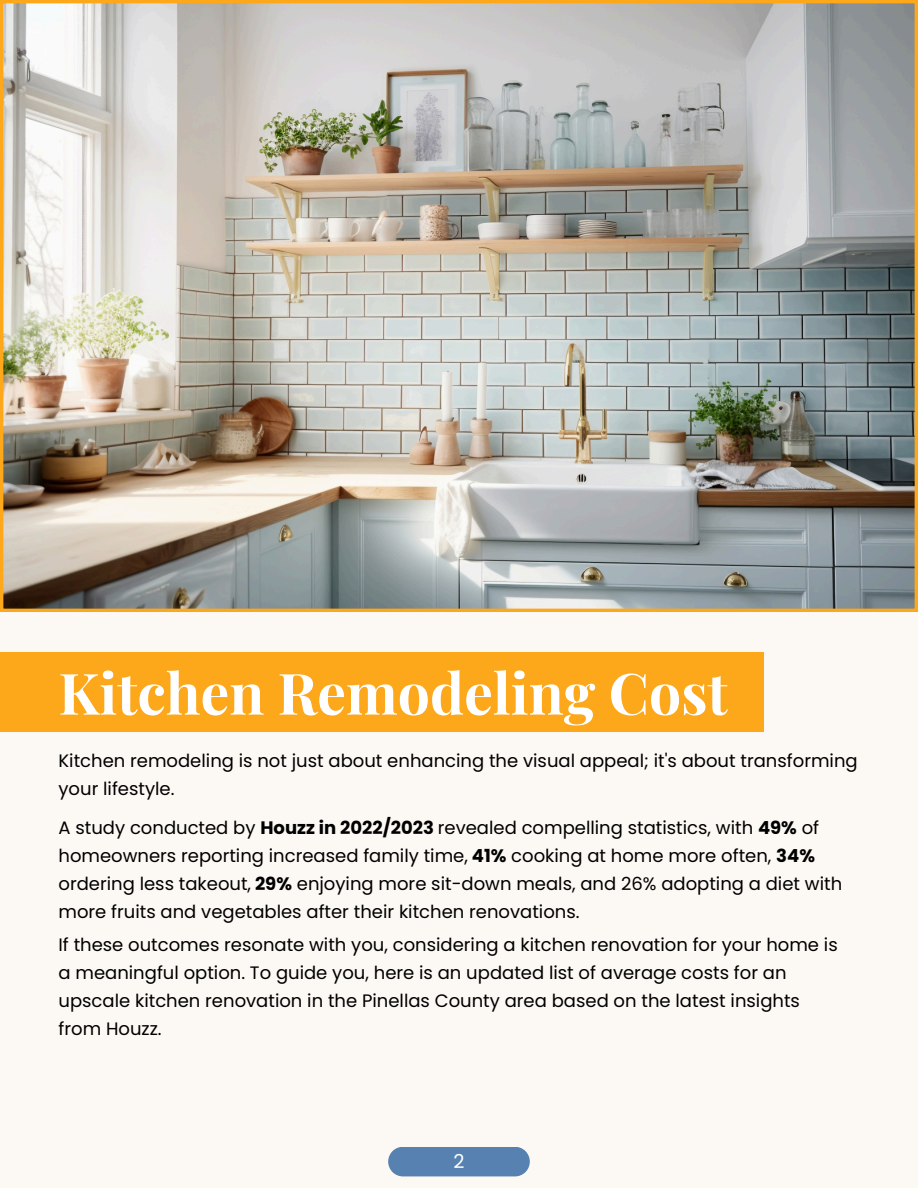
<style>
.page{position:relative;width:918px;height:1188px;background:#fcf9f5}
.page>*{position:absolute;margin:0;border:0;box-sizing:border-box;transform-origin:0 0}
.t1{font:700 57.15px "Playfair Display";color:#fff}
.t2{font:19.2px "Poppins";color:#fff}
.t3{font:18px/28.2px "Poppins";color:#000}
.s1{font-weight:700}
</style>
<div class="page">
<img style="left:0;top:0;width:918px;height:612px">
<div style="left:0;top:653px;width:763px;height:79px;background:#fda71b"></div>
<div style="left:388px;top:1147px;width:142px;height:29px;background:#5681b0"></div>
<p class="t1" style="left:59px;top:653px;width:671px">Kitchen Remodeling Cost</p>
<h1 class="t3" style="left:59px;top:746px;width:801px">Kitchen remodeling is not just about enhancing the visual appeal; it's about transforming your lifestyle.</h1>
<p class="t3" style="left:59px;top:814px;width:785px">A study conducted by <span class="s1">Houzz in 2022/2023</span> revealed compelling statistics, with <span class="s1">49%</span> of homeowners reporting increased family time, <span class="s1">41%</span> cooking at home more often, <span class="s1">34% </span>ordering less takeout, <span class="s1">29%</span> enjoying more sit-down meals, and 26% adopting a diet with more fruits and vegetables after their kitchen renovations.</p>
<p class="t3" style="left:59px;top:931px;width:781px">If these outcomes resonate with you, considering a kitchen renovation for your home is a meaningful option. To guide you, here is an updated list of average costs for an upscale kitchen renovation in the Pinellas County area based on the latest insights from Houzz.</p>
<p class="t2" style="left:453px;top:1148px;width:13px">2</p>
</div>
